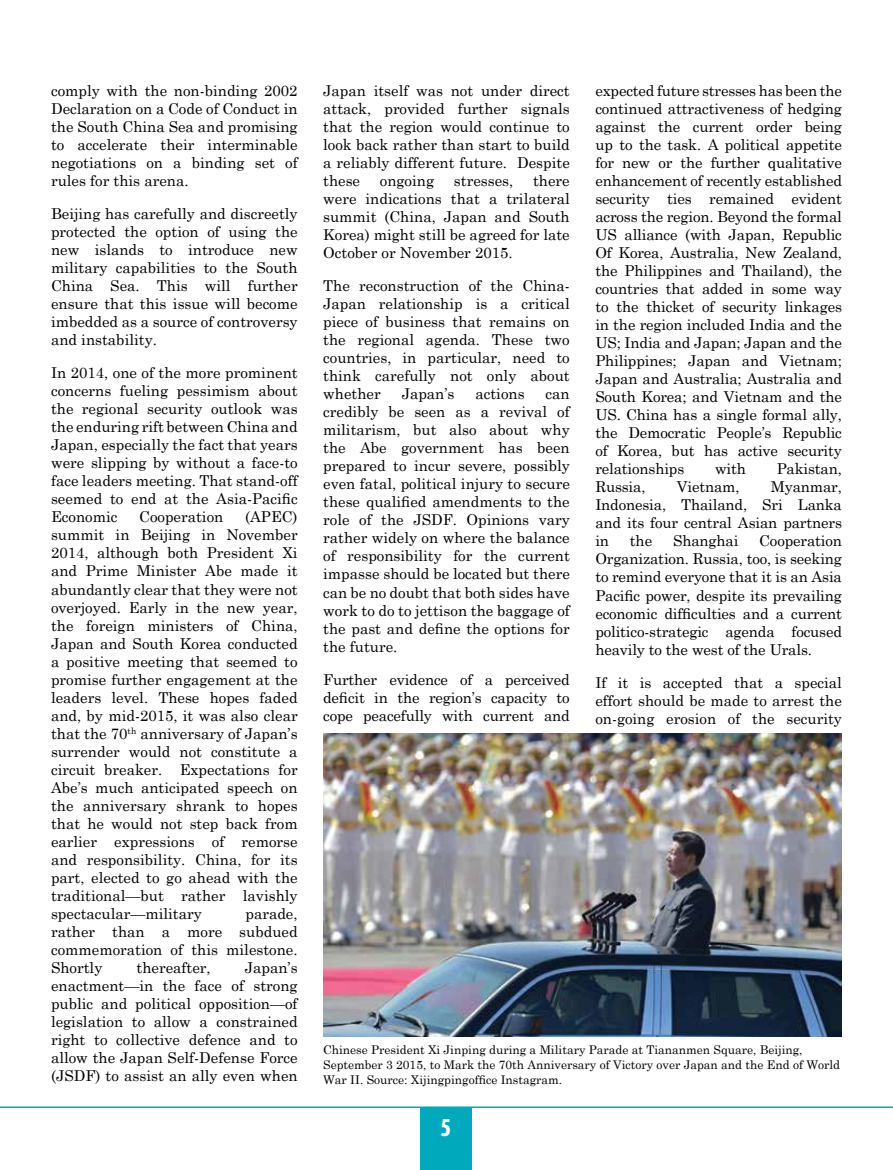
<style>
.page{position:relative;width:893px;height:1170px;background:#fff}
.page>*{position:absolute;margin:0;border:0;box-sizing:border-box;transform-origin:0 0}
.t1{font:700 condensed 22.5px "Futura";color:#fff}
.t2{font:15px/18px "Century Schoolbook";color:#000;text-align:justify}
.t3{font:12px/15px "Century Schoolbook";color:#000}
</style>
<div class="page">
<hr style="left:0;top:1106px;width:893px;height:1px;background:#00a9bc">
<div style="left:420px;top:1107px;width:51px;height:62px;background:#00a9bc"></div>
<img style="left:323px;top:733px;width:519px;height:303px">
<p class="t2" style="left:51px;top:81px;width:248px">comply with the non-binding 2002<br>Declaration on a Code of Conduct in the South China Sea and promising to accelerate their interminable negotiations on a binding set of rules for this arena.</p>
<p class="t2" style="left:51px;top:204px;width:248px">Beijing has carefully and discreetly protected the option of using the new islands to introduce new military capabilities to the South China Sea. This will further ensure that this issue will become imbedded as a source of controversy and instability.</p>
<p class="t2" style="left:51px;top:363px;width:248px">In 2014, one of the more prominent concerns fueling pessimism about the regional security outlook was the enduring rift between China and Japan, especially the fact that years were slipping by without a face-to face leaders meeting. That stand-off seemed to end at the Asia-Pacific Economic</p>
<p class="t2" style="left:51px;top:507px;width:248px;text-indent:194px">(APEC) summit in Beijing in November 2014, although both President Xi and Prime Minister Abe made it abundantly clear that they were not overjoyed. Early in the new year, the foreign ministers of China, Japan and South Korea conducted a positive meeting that seemed to promise further engagement at the leaders level. These hopes faded and, by mid-2015, it was also clear that the 70<sup>th</sup> anniversary of Japan’s surrender would not constitute a circuit breaker. Expectations for Abe’s much anticipated speech on the anniversary shrank to hopes that he would not step back from earlier expressions of remorse and responsibility. China, for its part, elected to go ahead with the traditional—but rather lavishly spectacular—military</p>
<p class="t2" style="left:139px;top:507px;width:86px">Cooperation</p>
<p class="t2" style="left:51px;top:903px;width:248px;text-indent:194px">parade, rather than a more subdued commemoration of this milestone.<br>Shortly</p>
<p class="t2" style="left:137px;top:957px;width:76px">thereafter,</p>
<p class="t2" style="left:51px;top:957px;width:248px;text-indent:194px">Japan’s enactment—in the face of strong public and political opposition—of legislation to allow a constrained right to collective defence and to allow the Japan Self-Defense Force (JSDF) to assist an ally even when</p>
<p class="t2" style="left:323px;top:81px;width:248px">Japan itself was not under direct attack, provided further signals that the region would continue to look back rather than start to build a reliably different future. Despite these</p>
<p class="t2" style="left:323px;top:171px;width:248px;text-indent:210px">there were indications that a trilateral summit (China, Japan and South Korea) might still be agreed for late October or November 2015.</p>
<p class="t2" style="left:323px;top:276px;width:248px">The reconstruction of the China-Japan relationship is a critical piece of business that remains on the regional agenda. These two countries, in particular, need to think carefully not only about whether</p>
<p class="t2" style="left:380px;top:171px;width:56px">ongoing</p>
<p class="t2" style="left:454px;top:171px;width:61px">stresses,</p>
<p class="t2" style="left:402px;top:384px;width:54px">Japan’s</p>
<p class="t2" style="left:475px;top:384px;width:51px">actions</p>
<p class="t2" style="left:323px;top:384px;width:248px;text-indent:222px">can credibly be seen as a revival of militarism, but also about why the Abe government has been prepared to incur severe, possibly even fatal, political injury to secure these qualified amendments to the role of the JSDF. Opinions vary rather widely on where the balance of responsibility for the current impasse should be located but there can be no doubt that both sides have work to do to jettison the baggage of the past and define the options for the future.</p>
<p class="t2" style="left:323px;top:669px;width:248px">Further evidence of a perceived deficit in the region’s capacity to cope peacefully with current and</p>
<p class="t2" style="left:595px;top:81px;width:248px">expected future stresses has been the continued attractiveness of hedging against the current order being up to the task. A political appetite for new or the further qualitative enhancement of recently established security ties remained evident across the region. Beyond the formal US alliance (with Japan, Republic Of Korea, Australia, New Zealand, the Philippines and Thailand), the countries that added in some way to the thicket of security linkages in the region included India and the US; India and Japan; Japan and the Philippines; Japan and Vietnam; Japan and Australia; Australia and South Korea; and Vietnam and the US. China has a single formal ally, the Democratic People’s Republic of Korea, but has active security relationships</p>
<p class="t2" style="left:715px;top:459px;width:32px">with</p>
<p class="t2" style="left:777px;top:459px;width:67px">Pakistan,</p>
<p class="t2" style="left:595px;top:477px;width:52px">Russia,</p>
<p class="t2" style="left:677px;top:477px;width:64px">Vietnam,</p>
<p class="t2" style="left:595px;top:477px;width:248px;text-indent:175px">Myanmar, Indonesia, Thailand, Sri Lanka and its four central Asian partners in</p>
<p class="t2" style="left:595px;top:531px;width:248px;text-indent:164px">Cooperation Organization. Russia, too, is seeking to remind everyone that it is an Asia Pacific power, despite its prevailing economic difficulties and a current politico-strategic agenda focused heavily to the west of the Urals.</p>
<p class="t2" style="left:595px;top:672px;width:248px">If it is accepted that a special effort should be made to arrest the on-going erosion of the security</p>
<p class="t2" style="left:630px;top:531px;width:24px">the</p>
<p class="t2" style="left:673px;top:531px;width:67px">Shanghai</p>
<p class="t3" style="left:323px;top:1041px;width:518px">Chinese President Xi Jinping during a Military Parade at Tiananmen Square, Beijing,<br>September 3 2015, to Mark the 70th Anniversary of Victory over Japan and the End of World<br>War II. Source: Xijingpingoffice Instagram.</p>
<h1 class="t1" style="left:440px;top:1113px;width:13px">5</h1>
</div>
